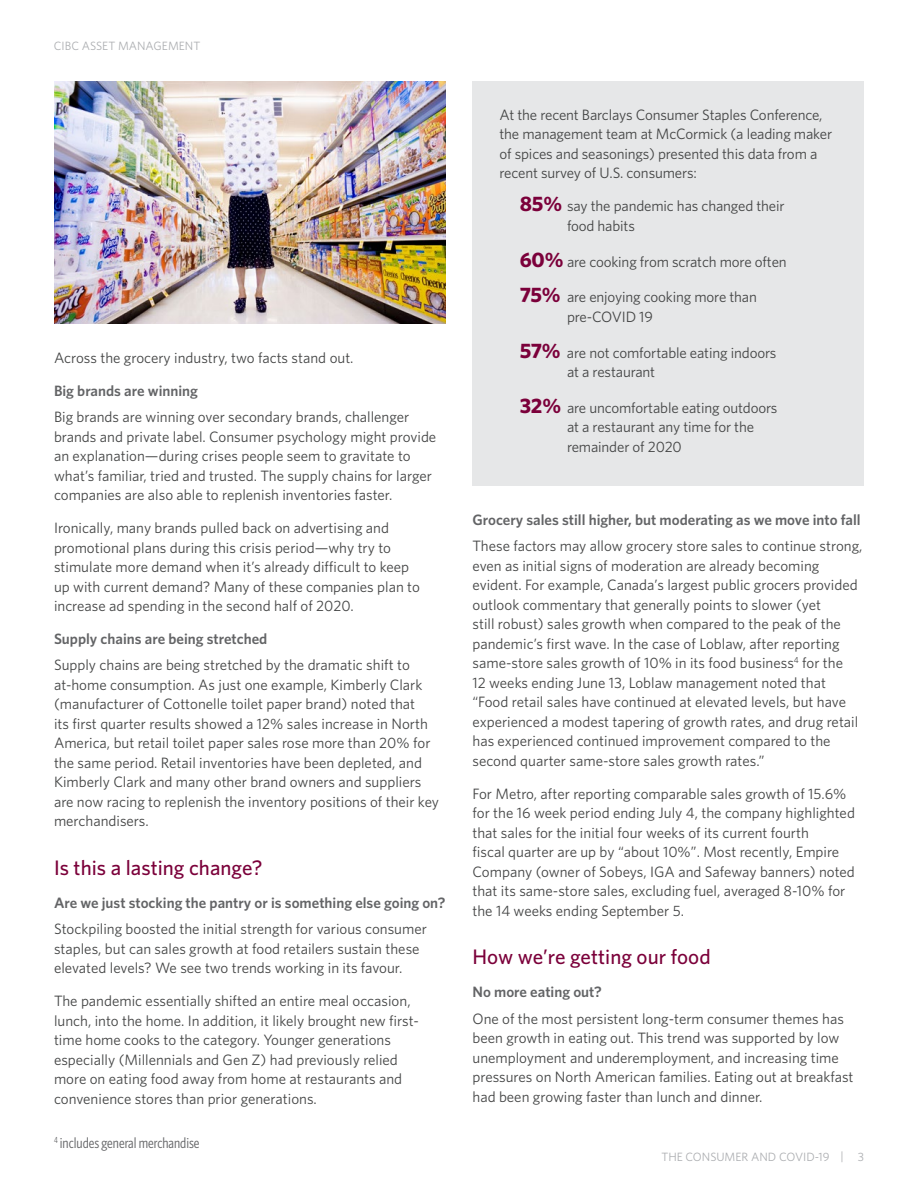
<style>
.page{position:relative;width:918px;height:1188px;background:#fff}
.page>*{position:absolute;margin:0;border:0;box-sizing:border-box;transform-origin:0 0}
.Subheader_H3{font:500 21px "Whitney";color:#7b003a}
.Body_P{font:15px/19.5px "Whitney";color:#434444}
.Subheader_H4{font:600 15px "Whitney";color:#636466}
.Disclaimer_P{font:15px "Whitney Condensed";color:#636466}
.t1{font:12px "Whitney";color:#acaeb1}
.s1{font-weight:700;font-size:21px;color:#7b003a}
</style>
<div class="page">
<div style="left:472px;top:81px;width:392px;height:405px;background:#e6e7e8"></div>
<img style="left:54px;top:81px;width:392px;height:243px">
<p class="t1" style="left:54px;top:38px;width:148px">CIBC ASSET MANAGEMENT</p>
<p class="Body_P" style="left:54px;top:348px;width:301px">Across the grocery industry, two facts stand out.</p>
<h4 class="Subheader_H4" style="left:54px;top:381px;width:145px">Big brands are winning</h4>
<p class="Body_P" style="left:54px;top:407px;width:384px">Big brands are winning over secondary brands, challenger brands and private label. Consumer psychology might provide an explanation—during crises people seem to gravitate to what’s familiar, tried and trusted. The supply chains for larger companies are also able to replenish inventories faster.</p>
<p class="Body_P" style="left:54px;top:518px;width:368px">Ironically, many brands pulled back on advertising and promotional plans during this crisis period—why try to stimulate more demand when it’s already difficult to keep up with current demand? Many of these companies plan to increase ad spending in the second half of 2020.</p>
<h4 class="Subheader_H4" style="left:54px;top:629px;width:215px">Supply chains are being stretched</h4>
<p class="Body_P" style="left:54px;top:655px;width:387px">Supply chains are being stretched by the dramatic shift to at-home consumption. As just one example, Kimberly Clark (manufacturer of Cottonelle toilet paper brand) noted that<br>its first quarter results showed a 12% sales increase in North America, but retail toilet paper sales rose more than 20% for the same period. Retail inventories have been depleted, and Kimberly Clark and many other brand owners and suppliers are now racing to replenish the inventory positions of their key merchandisers.</p>
<h3 class="Subheader_H3" style="left:54px;top:854px;width:210px">Is this a lasting change?</h3>
<h4 class="Subheader_H4" style="left:54px;top:893px;width:393px">Are we just stocking the pantry or is something else going on?</h4>
<p class="Body_P" style="left:54px;top:919px;width:374px">Stockpiling boosted the initial strength for various consumer staples, but can sales growth at food retailers sustain these elevated levels? We see two trends working in its favour.</p>
<p class="Body_P" style="left:54px;top:991px;width:367px">The pandemic essentially shifted an entire meal occasion, lunch, into the home. In addition, it likely brought new first&shy;time home cooks to the category. Younger generations especially (Millennials and Gen Z) had previously relied more on eating food away from home at restaurants and convenience stores than prior generations.</p>
<p class="Disclaimer_P" style="left:54px;top:1133px;width:147px"><sup>4</sup> includes general merchandise</p>
<p class="Body_P" style="left:500px;top:105px;width:334px">At the recent Barclays Consumer Staples Conference, the management team at McCormick (a leading maker of spices and seasonings) presented this data from a recent survey of U.S. consumers:</p>
<p class="Body_P" style="left:567px;top:196px;width:219px;text-indent:-47px"><span class="s1">85%</span> say the pandemic has changed their food habits</p>
<p class="Body_P" style="left:520px;top:251px;width:268px"><span class="s1">60%</span> are cooking from scratch more often</p>
<p class="Body_P" style="left:567px;top:287px;width:192px;text-indent:-47px"><span class="s1">75%</span> are enjoying cooking more than pre-COVID 19</p>
<p class="Body_P" style="left:567px;top:342px;width:211px;text-indent:-47px"><span class="s1">57%</span> are not comfortable eating indoors at a restaurant</p>
<p class="Body_P" style="left:567px;top:397px;width:212px;text-indent:-47px"><span class="s1">32%</span> are uncomfortable eating outdoors at a restaurant any time for the remainder of 2020</p>
<h4 class="Subheader_H4" style="left:472px;top:510px;width:390px">Grocery sales still higher, but moderating as we move into fall</h4>
<p class="Body_P" style="left:472px;top:536px;width:392px">These factors may allow grocery store sales to continue strong, even as initial signs of moderation are already becoming evident. For example, Canada’s largest public grocers provided outlook commentary that generally points to slower (yet<br>still robust) sales growth when compared to the peak of the pandemic’s first wave. In the case of Loblaw, after reporting same-store sales growth of 10% in its food business<sup>4</sup> for the<br>12 weeks ending June 13, Loblaw management noted that “Food retail sales have continued at elevated levels, but have experienced a modest tapering of growth rates, and drug retail has experienced continued improvement compared to the second quarter same-store sales growth rates.”</p>
<p class="Body_P" style="left:473px;top:783px;width:384px">For Metro, after reporting comparable sales growth of 15.6% for the 16 week period ending July 4, the company highlighted that sales for the initial four weeks of its current fourth<br>fiscal quarter are up by “about 10%”. Most recently, Empire Company (owner of Sobeys, IGA and Safeway banners) noted that its same-store sales, excluding fuel, averaged 8-10% for the 14 weeks ending September 5.</p>
<h3 class="Subheader_H3" style="left:472px;top:943px;width:240px">How we’re getting our food</h3>
<h4 class="Subheader_H4" style="left:472px;top:982px;width:131px">No more eating out?</h4>
<p class="Body_P" style="left:472px;top:1008px;width:383px">One of the most persistent long-term consumer themes has been growth in eating out. This trend was supported by low unemployment and underemployment, and increasing time pressures on North American families. Eating out at breakfast had been growing faster than lunch and dinner.</p>
<p class="t1" style="left:661px;top:1149px;width:204px">THE CONSUMER AND COVID-19 | 3</p>
</div>
